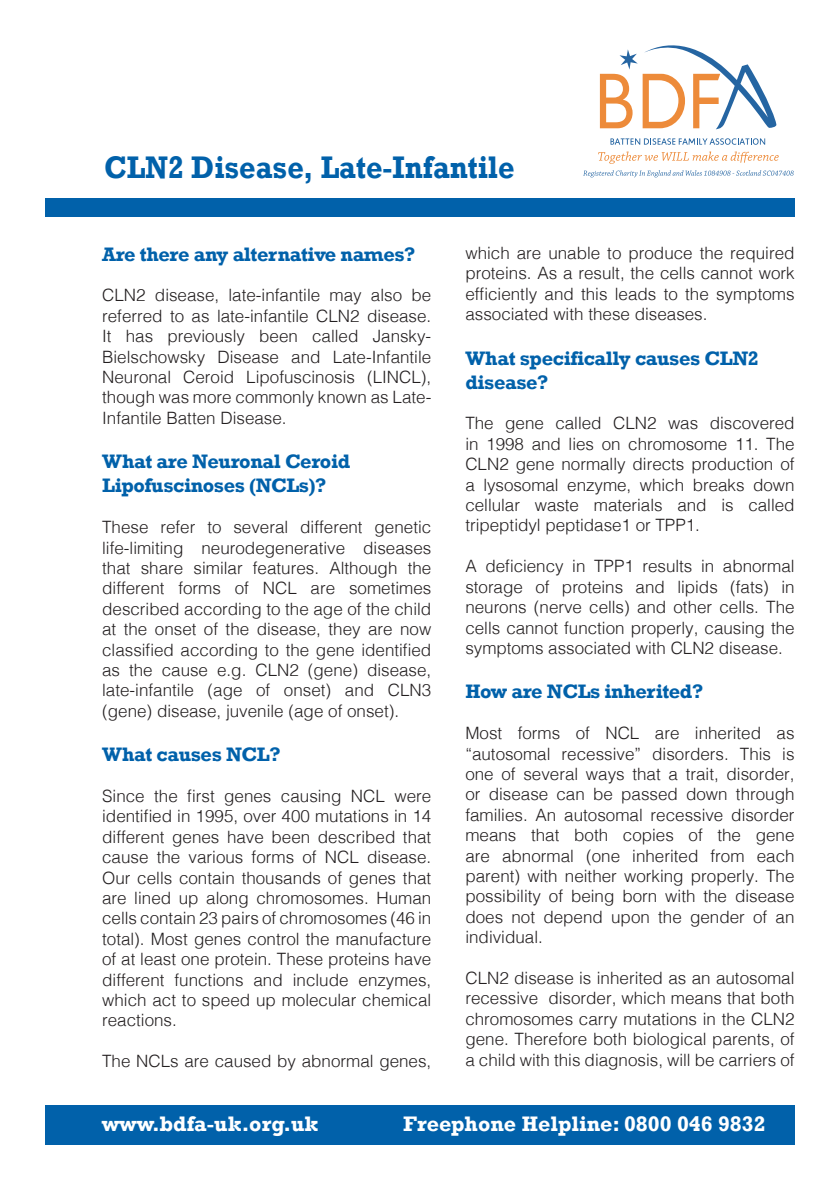
<style>
.page{position:relative;width:840px;height:1191px;background:#fff}
.page>*{position:absolute;margin:0;border:0;box-sizing:border-box;transform-origin:0 0}
.t1{font:700 32px "Rockwell";color:#0161aa;scale:.9 1}
.t2{font:700 21.6px "Rockwell";color:#fff}
.t3{font:700 20px/24px "Rockwell";letter-spacing:-.02em;color:#0161aa}
.t4{font:300 17px/20.4px "Helvetica";color:#231f20;text-align:justify}
</style>
<div class="page">
<div style="left:45px;top:1105px;width:749px;height:40px;background:#0161aa"></div>
<div style="left:45px;top:198px;width:749px;height:19px;background:#0161aa"></div>
<svg style="left:610px;top:138px;width:154px;height:7px"></svg>
<svg style="left:599px;top:45px;width:177px;height:85px"></svg>
<svg style="left:583px;top:170px;width:210px;height:7px"></svg>
<svg style="left:598px;top:151px;width:180px;height:13px"></svg>
<p class="t1" style="left:104px;top:148px;width:457px">CLN2 Disease, Late-Infantile</p>
<p class="t3" style="left:102px;top:242px;width:315px">Are there any alternative names?</p>
<p class="t4" style="left:102px;top:284px;width:330px">CLN2 disease, late-infantile may also be referred to as late-infantile CLN2 disease.<br>It has previously been called Jansky-Bielschowsky Disease and Late-Infantile Neuronal Ceroid Lipofuscinosis (LINCL), though was more commonly known as Late-Infantile Batten Disease.</p>
<p class="t3" style="left:102px;top:449px;width:249px">What are Neuronal Ceroid<br>Lipofuscinoses (NCLs)?</p>
<p class="t4" style="left:102px;top:515px;width:330px">These refer to several different genetic life-limiting neurodegenerative diseases that share similar features. Although the different forms of NCL are sometimes described according to the age of the child at the onset of the disease, they are now classified according to the gene identified as the cause e.g. CLN2 (gene) disease, late-infantile (age of onset) and CLN3 (gene) disease, juvenile (age of onset).</p>
<p class="t3" style="left:102px;top:742px;width:180px">What causes NCL?</p>
<p class="t4" style="left:102px;top:784px;width:330px">Since the first genes causing NCL were identified in 1995, over 400 mutations in 14 different genes have been described that cause the various forms of NCL disease.<br>Our cells contain thousands of genes that are lined up along chromosomes. Human cells contain 23 pairs of chromosomes (46 in total). Most genes control the manufacture of at least one protein. These proteins have different functions and include enzymes, which act to speed up molecular chemical reactions.</p>
<p class="t4" style="left:102px;top:1049px;width:330px">The NCLs are caused by abnormal genes,</p>
<p class="t4" style="left:465px;top:241px;width:330px">which are unable to produce the required proteins. As a result, the cells cannot work efficiently and this leads to the symptoms associated with these diseases.</p>
<p class="t3" style="left:465px;top:346px;width:295px">What specifically causes CLN2 disease?</p>
<p class="t4" style="left:465px;top:412px;width:330px">The gene called CLN2 was discovered in 1998 and lies on chromosome 11. The CLN2 gene normally directs production of a lysosomal enzyme, which breaks down cellular waste materials and is called tripeptidyl peptidase1 or TPP1.</p>
<p class="t4" style="left:465px;top:555px;width:330px">A deficiency in TPP1 results in abnormal storage of proteins and lipids (fats) in neurons (nerve cells) and other cells. The cells cannot function properly, causing the symptoms associated with CLN2 disease.</p>
<p class="t3" style="left:465px;top:679px;width:239px">How are NCLs inherited?</p>
<p class="t4" style="left:465px;top:721px;width:330px">Most forms of NCL are inherited as “autosomal recessive” disorders. This is one of several ways that a trait, disorder, or disease can be passed down through families. An autosomal recessive disorder means that both copies of the gene are abnormal (one inherited from each parent) with neither working properly. The possibility of being born with the disease does not depend upon the gender of an individual.</p>
<p class="t4" style="left:465px;top:966px;width:330px">CLN2 disease is inherited as an autosomal recessive disorder, which means that both chromosomes carry mutations in the CLN2 gene. Therefore both biological parents, of a child with this diagnosis, will be carriers of</p>
<p class="t2" style="left:102px;top:1110px;width:218px">www.bdfa-uk.org.uk</p>
<p class="t2" style="left:403px;top:1110px;width:363px">Freephone Helpline: 0800 046 9832</p>
</div>
